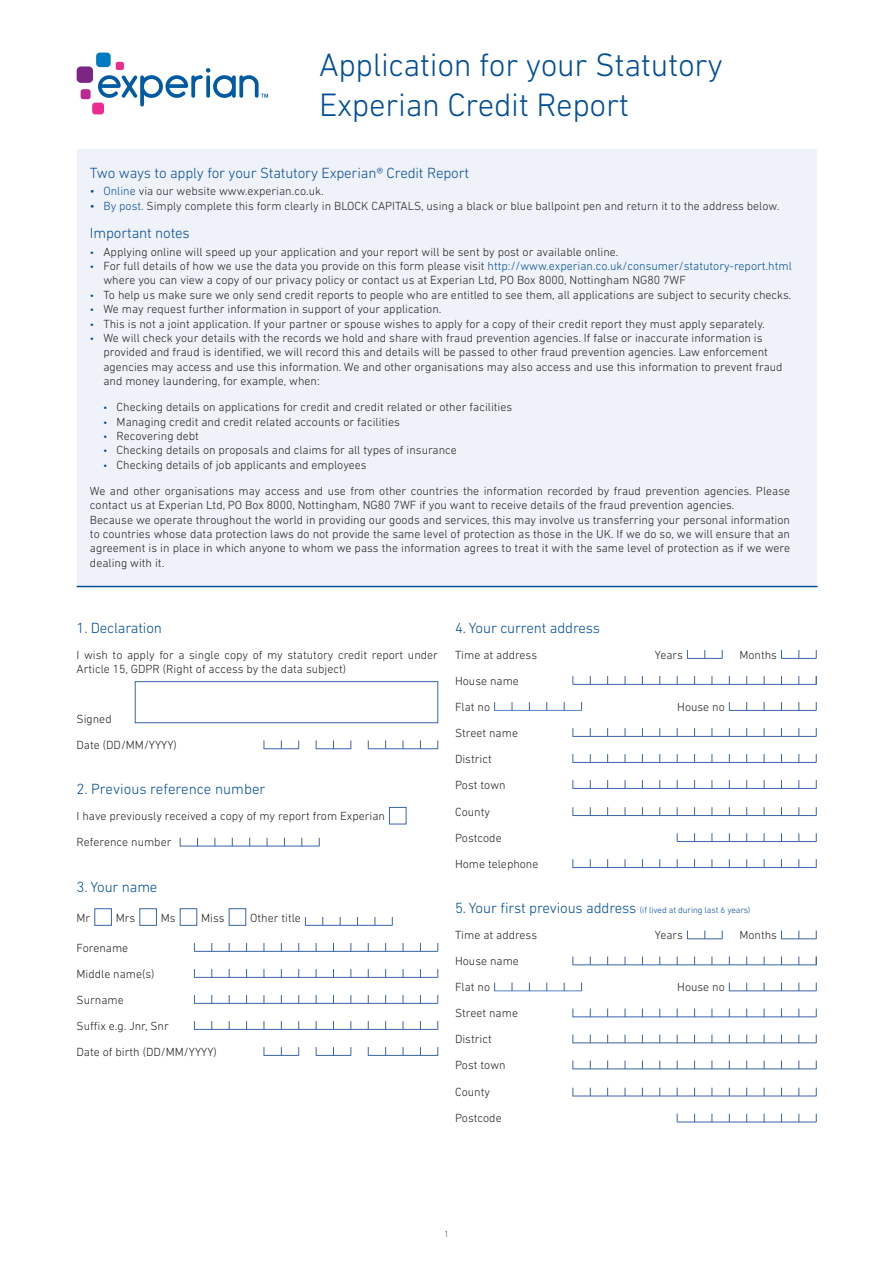
<style>
.page{position:relative;width:893px;height:1263px;background:#fff}
.page>*{position:absolute;margin:0;border:0;box-sizing:border-box;transform-origin:0 0}
.t1{font:300 33px/39.6px "DIN Next W1 G";letter-spacing:-.01em;color:#014e99}
.Section_heading{font:300 15px "DIN Next W1 G";letter-spacing:-.01em;color:#014e99}
.body{font:300 12px/14.4px "DIN Next W1 G";color:#231f20}
.Section_heading-2{font:300 9px "DIN Next W1 G";letter-spacing:-.01em;color:#014e99}
.t2{font:300 9px "DIN Next W1 G";color:#57585a}
.s1{color:#014e99}
.s2{font-size:10.5px;color:#014e99}
.s3{font-size:15px}
</style>
<div class="page">
<div style="left:96px;top:53px;width:15px;height:14px;background:#007bc2;border-radius:4px"></div>
<div style="left:77px;top:66px;width:16px;height:17px;background:#7d2585;border-radius:4px"></div>
<div style="left:81px;top:89px;width:10px;height:10px;background:#bb2891;border-radius:3px"></div>
<div style="left:92px;top:103px;width:12px;height:11px;background:#ed2c90;border-radius:3px"></div>
<div style="left:116px;top:62px;width:8px;height:8px;background:#ed2c90;border-radius:2px"></div>
<svg style="left:98px;top:68px;width:170px;height:39px"></svg>
<div style="left:77px;top:150px;width:740px;height:436px;background:#eff2f8"></div>
<hr style="left:77px;top:586px;width:740px;height:1px;background:#014e99">
<hr style="left:180px;top:846px;width:139px;height:1px;background:#3c64a8">
<div style="left:389px;top:807px;width:17px;height:17px;border:1px solid #3c64a8"></div>
<div style="left:135px;top:681px;width:303px;height:42px;border:1px solid #3c64a8"></div>
<hr style="left:264px;top:748px;width:35px;height:1px;background:#3c64a8">
<hr style="left:316px;top:748px;width:35px;height:1px;background:#3c64a8">
<hr style="left:368px;top:748px;width:70px;height:1px;background:#3c64a8">
<hr style="left:264px;top:1055px;width:35px;height:1px;background:#3c64a8">
<hr style="left:316px;top:1055px;width:35px;height:1px;background:#3c64a8">
<hr style="left:368px;top:1055px;width:70px;height:1px;background:#3c64a8">
<hr style="left:194px;top:951px;width:244px;height:1px;background:#3c64a8">
<hr style="left:194px;top:977px;width:244px;height:1px;background:#3c64a8">
<hr style="left:194px;top:1003px;width:244px;height:1px;background:#3c64a8">
<hr style="left:194px;top:1029px;width:244px;height:1px;background:#3c64a8">
<hr style="left:305px;top:925px;width:87px;height:1px;background:#3c64a8">
<div style="left:95px;top:908px;width:17px;height:17px;border:1px solid #3c64a8"></div>
<div style="left:140px;top:908px;width:17px;height:17px;border:1px solid #3c64a8"></div>
<div style="left:180px;top:908px;width:17px;height:17px;border:1px solid #3c64a8"></div>
<div style="left:229px;top:908px;width:17px;height:17px;border:1px solid #3c64a8"></div>
<hr style="left:781px;top:658px;width:35px;height:1px;background:#3c64a8">
<hr style="left:687px;top:658px;width:35px;height:1px;background:#3c64a8">
<hr style="left:494px;top:710px;width:87px;height:1px;background:#4f85c5">
<hr style="left:729px;top:710px;width:87px;height:1px;background:#3c64a8">
<hr style="left:573px;top:684px;width:243px;height:1px;background:#3c64a8">
<hr style="left:573px;top:736px;width:243px;height:1px;background:#3c64a8">
<hr style="left:573px;top:762px;width:243px;height:1px;background:#3c64a8">
<hr style="left:573px;top:788px;width:243px;height:1px;background:#3c64a8">
<hr style="left:573px;top:815px;width:243px;height:1px;background:#3c64a8">
<hr style="left:573px;top:867px;width:243px;height:1px;background:#3c64a8">
<hr style="left:677px;top:841px;width:139px;height:1px;background:#3c64a8">
<hr style="left:781px;top:938px;width:35px;height:1px;background:#3c64a8">
<hr style="left:687px;top:938px;width:35px;height:1px;background:#3c64a8">
<hr style="left:494px;top:990px;width:87px;height:1px;background:#4f85c5">
<hr style="left:729px;top:990px;width:87px;height:1px;background:#3c64a8">
<hr style="left:573px;top:964px;width:243px;height:1px;background:#3c64a8">
<hr style="left:573px;top:1016px;width:243px;height:1px;background:#3c64a8">
<hr style="left:573px;top:1043px;width:243px;height:1px;background:#3c64a8">
<hr style="left:573px;top:1069px;width:243px;height:1px;background:#3c64a8">
<hr style="left:573px;top:1096px;width:243px;height:1px;background:#3c64a8">
<hr style="left:677px;top:1122px;width:139px;height:1px;background:#3c64a8">
<p class="t1" style="left:319px;top:45px;width:405px">Application for your Statutory<br>Experian Credit Report</p>
<p class="Section_heading" style="left:90px;top:164px;width:381px">Two ways to apply for your Statutory Experian® Credit Report</p>
<p class="body" style="left:90px;top:184px;width:235px"><span class="s1">• Online</span> via our website www.experian.co.uk.</p>
<p class="body" style="left:90px;top:198px;width:691px"><span class="s1">• By post.</span> Simply complete this form clearly in BLOCK CAPITALS, using a black or blue ballpoint pen and return it to the address below.</p>
<p class="Section_heading" style="left:90px;top:224px;width:101px">Important notes</p>
<p class="body" style="left:90px;top:244px;width:530px"><span class="s2">•</span> Applying online will speed up your application and your report will be sent by post or available online.</p>
<p class="body" style="left:103px;top:259px;width:690px;text-indent:-14px"><span class="s2">•</span> For full details of how we use the data you provide on this form please visit <span class="s1">http://www.experian.co.uk/consumer/statutory-report.html </span>where you can view a copy of our privacy policy or contact us at Experian Ltd, PO Box 8000, Nottingham NG80 7WF</p>
<p class="body" style="left:90px;top:287px;width:703px"><span class="s2">•</span> To help us make sure we only send credit reports to people who are entitled to see them, all applications are subject to security checks.</p>
<p class="body" style="left:90px;top:302px;width:353px"><span class="s2">•</span> We may request further information in support of your application.</p>
<p class="body" style="left:90px;top:316px;width:676px"><span class="s2">•</span> This is not a joint application. If your partner or spouse wishes to apply for a copy of their credit report they must apply separately.</p>
<p class="body" style="left:103px;top:331px;width:681px;text-indent:-14px"><span class="s2">•</span> We will check your details with the records we hold and share with fraud prevention agencies. If false or inaccurate information is provided and fraud is identified, we will record this and details will be passed to other fraud prevention agencies. Law enforcement agencies may access and use this information. We and other organisations may also access and use this information to prevent fraud and money laundering, for example, when:</p>
<p class="body" style="left:103px;top:400px;width:411px"><span class="s2">•</span> Checking details on applications for credit and credit related or other facilities</p>
<p class="body" style="left:103px;top:414px;width:298px"><span class="s2">•</span> Managing credit and credit related accounts or facilities</p>
<p class="body" style="left:103px;top:429px;width:97px"><span class="s2">•</span> Recovering debt</p>
<p class="body" style="left:103px;top:443px;width:355px"><span class="s2">•</span> Checking details on proposals and claims for all types of insurance</p>
<p class="body" style="left:103px;top:457px;width:265px"><span class="s2">•</span> Checking details of job applicants and employees</p>
<p class="body" style="left:90px;top:483px;width:702px">We and other organisations may access and use from other countries the information recorded by fraud prevention agencies. Please contact us at Experian Ltd, PO Box 8000, Nottingham, NG80 7WF if you want to receive details of the fraud prevention agencies.</p>
<p class="body" style="left:90px;top:512px;width:702px;text-align:justify">Because we operate throughout the world in providing our goods and services, this may involve us transferring your personal information to countries whose data protection laws do not provide the same level of protection as those in the UK. If we do so, we will ensure that an agreement is in place in which anyone to whom we pass the information agrees to treat it with the same level of protection as if we were dealing with it.</p>
<p class="Section_heading" style="left:77px;top:619px;width:87px">1. Declaration</p>
<p class="body" style="left:77px;top:647px;width:363px">I wish to apply for a single copy of my statutory credit report under<br>Article 15, GDPR (Right of access by the data subject)</p>
<p class="body" style="left:77px;top:711px;width:37px">Signed</p>
<p class="body" style="left:77px;top:737px;width:102px">Date (DD/MM/YYYY)</p>
<p class="Section_heading" style="left:77px;top:780px;width:190px">2. Previous reference number</p>
<p class="body" style="left:77px;top:809px;width:310px">I have previously received a copy of my report from Experian</p>
<p class="body" style="left:77px;top:835px;width:96px">Reference number</p>
<p class="Section_heading" style="left:77px;top:878px;width:82px">3. Your name</p>
<p class="body" style="left:77px;top:910px;width:15px">Mr</p>
<p class="body" style="left:116px;top:910px;width:21px">Mrs</p>
<p class="body" style="left:161px;top:910px;width:16px">Ms</p>
<p class="body" style="left:201px;top:910px;width:25px">Miss</p>
<p class="body" style="left:250px;top:910px;width:52px">Other title</p>
<p class="body" style="left:77px;top:940px;width:53px">Forename</p>
<p class="body" style="left:77px;top:966px;width:80px">Middle name(s)</p>
<p class="body" style="left:77px;top:992px;width:49px">Surname</p>
<p class="body" style="left:77px;top:1018px;width:94px">Suffix e.g. Jnr, Snr</p>
<p class="body" style="left:77px;top:1044px;width:142px">Date of birth (DD/MM/YYYY)</p>
<p class="Section_heading" style="left:455px;top:619px;width:147px">4. Your current address</p>
<p class="body" style="left:455px;top:647px;width:84px">Time at address</p>
<p class="body" style="left:655px;top:647px;width:30px">Years</p>
<p class="body" style="left:739px;top:647px;width:39px">Months</p>
<p class="body" style="left:455px;top:673px;width:65px">House name</p>
<p class="body" style="left:455px;top:699px;width:37px">Flat no</p>
<p class="body" style="left:677px;top:699px;width:49px">House no</p>
<p class="body" style="left:455px;top:725px;width:65px">Street name</p>
<p class="body" style="left:455px;top:751px;width:38px">District</p>
<p class="body" style="left:455px;top:777px;width:52px">Post town</p>
<p class="body" style="left:455px;top:804px;width:37px">County</p>
<p class="body" style="left:455px;top:830px;width:48px">Postcode</p>
<p class="body" style="left:455px;top:856px;width:85px">Home telephone</p>
<p class="Section_heading-2" style="left:455px;top:905px;width:297px"><span class="s3">5. Your first previous address</span> (if lived at during last 6 years)</p>
<p class="body" style="left:455px;top:928px;width:84px">Time at address</p>
<p class="body" style="left:655px;top:928px;width:30px">Years</p>
<p class="body" style="left:739px;top:928px;width:39px">Months</p>
<p class="body" style="left:455px;top:954px;width:65px">House name</p>
<p class="body" style="left:455px;top:980px;width:37px">Flat no</p>
<p class="body" style="left:677px;top:980px;width:49px">House no</p>
<p class="body" style="left:455px;top:1006px;width:65px">Street name</p>
<p class="body" style="left:455px;top:1032px;width:38px">District</p>
<p class="body" style="left:455px;top:1058px;width:52px">Post town</p>
<p class="body" style="left:455px;top:1085px;width:37px">County</p>
<p class="body" style="left:455px;top:1111px;width:48px">Postcode</p>
<p class="t2" style="left:444px;top:1228px;width:6px">1</p>
</div>
